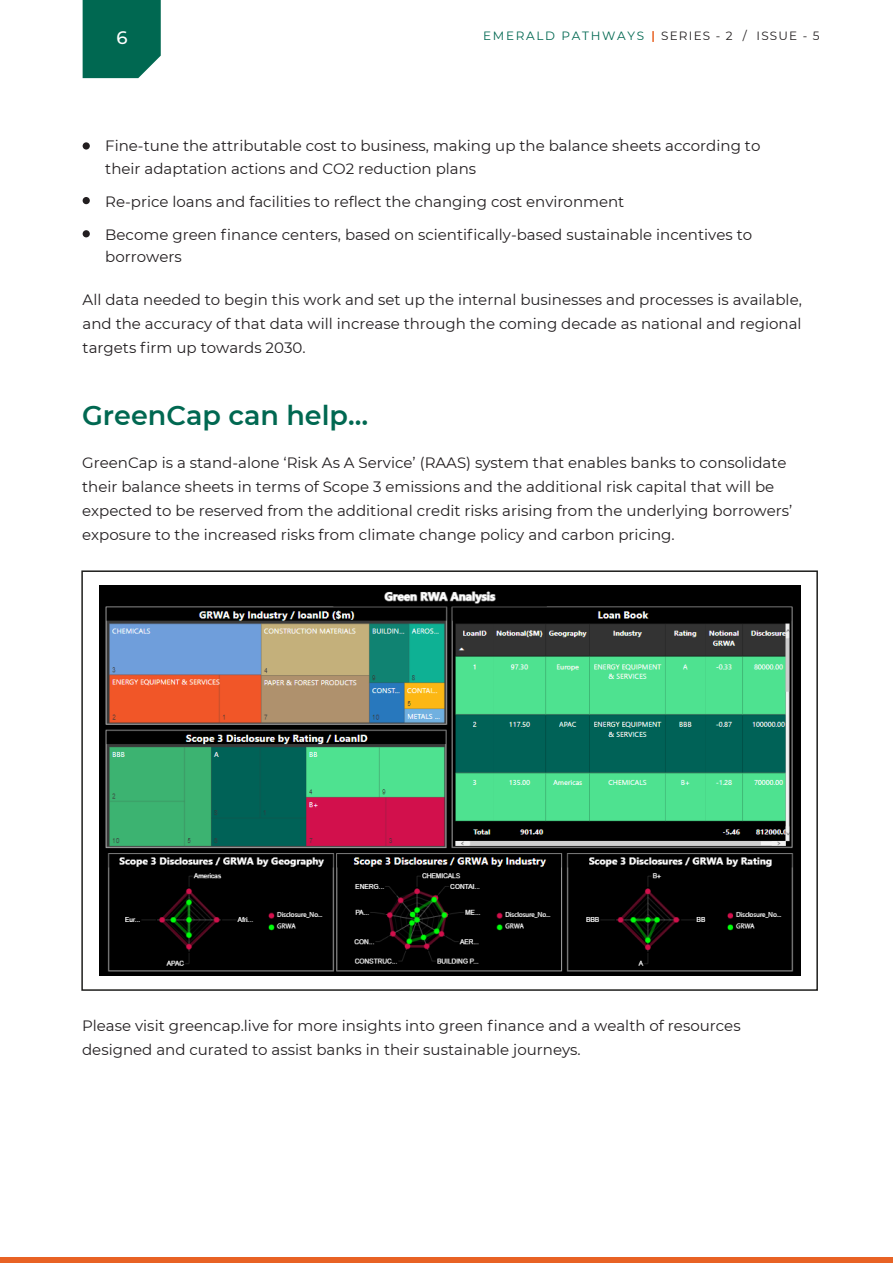
<style>
.page{position:relative;width:893px;height:1263px;background:#fff}
.page>*{position:absolute;margin:0;border:0;box-sizing:border-box;transform-origin:0 0}
.t1{font:600 27px "Montserrat";color:#006851}
.t2{font:500 18px "Montserrat";color:#fff}
.t3{font:15px/24px "Montserrat";color:#221e20}
.t4{font:12px "Montserrat";letter-spacing:.1em;color:#231f20}
.t5{font:12px "Montserrat";letter-spacing:.14em;color:#006851}
</style>
<div class="page">
<div style="left:0;top:1258px;width:893px;height:5px;background:#e86224"></div>
<div style="left:83px;top:0;width:78px;height:78px;background:#006851"></div>
<svg style="left:652px;top:31px;width:2px;height:11px"></svg>
<div style="left:83px;top:142px;width:7px;height:8px;background:#221e20;border-radius:50%"></div>
<div style="left:83px;top:197px;width:7px;height:7px;background:#221e20;border-radius:50%"></div>
<div style="left:81px;top:570px;width:737px;height:421px;background:#fff;border:2px solid #1d1d1b"></div>
<img style="left:99px;top:586px;width:701px;height:390px">
<div style="left:83px;top:230px;width:7px;height:7px;background:#221e20;border-radius:50%"></div>
<p class="t2" style="left:117px;top:25px;width:13px">6</p>
<p class="t5" style="left:483px;top:28px;width:162px">EMERALD PATHWAYS</p>
<p class="t4" style="left:661px;top:28px;width:160px">SERIES - 2 / ISSUE - 5</p>
<p class="t3" style="left:105px;top:134px;width:657px;line-height:22.5px">Fine-tune the attributable cost to business, making up the balance sheets according to their adaptation actions and CO2 reduction plans</p>
<p class="t3" style="left:105px;top:189px;width:521px">Re-price loans and facilities to reflect the changing cost environment</p>
<p class="t3" style="left:105px;top:223px;width:648px;line-height:22.5px">Become green finance centers, based on scientifically-based sustainable incentives to borrowers</p>
<p class="t3" style="left:83px;top:287px;width:721px;text-align:justify">All data needed to begin this work and set up the internal businesses and processes is available, and the accuracy of that data will increase through the coming decade as national and regional targets firm up towards 2030.</p>
<h1 class="t1" style="left:82px;top:396px;width:287px">GreenCap can help…</h1>
<p class="t3" style="left:82px;top:450px;width:712px">GreenCap is a stand-alone ‘Risk As A Service’ (RAAS) system that enables banks to consolidate their balance sheets in terms of Scope 3 emissions and the additional risk capital that will be expected to be reserved from the additional credit risks arising from the underlying borrowers’ exposure to the increased risks from climate change policy and carbon pricing.</p>
<p class="t3" style="left:82px;top:1013px;width:660px">Please visit greencap.live for more insights into green finance and a wealth of resources designed and curated to assist banks in their sustainable journeys.</p>
</div>
